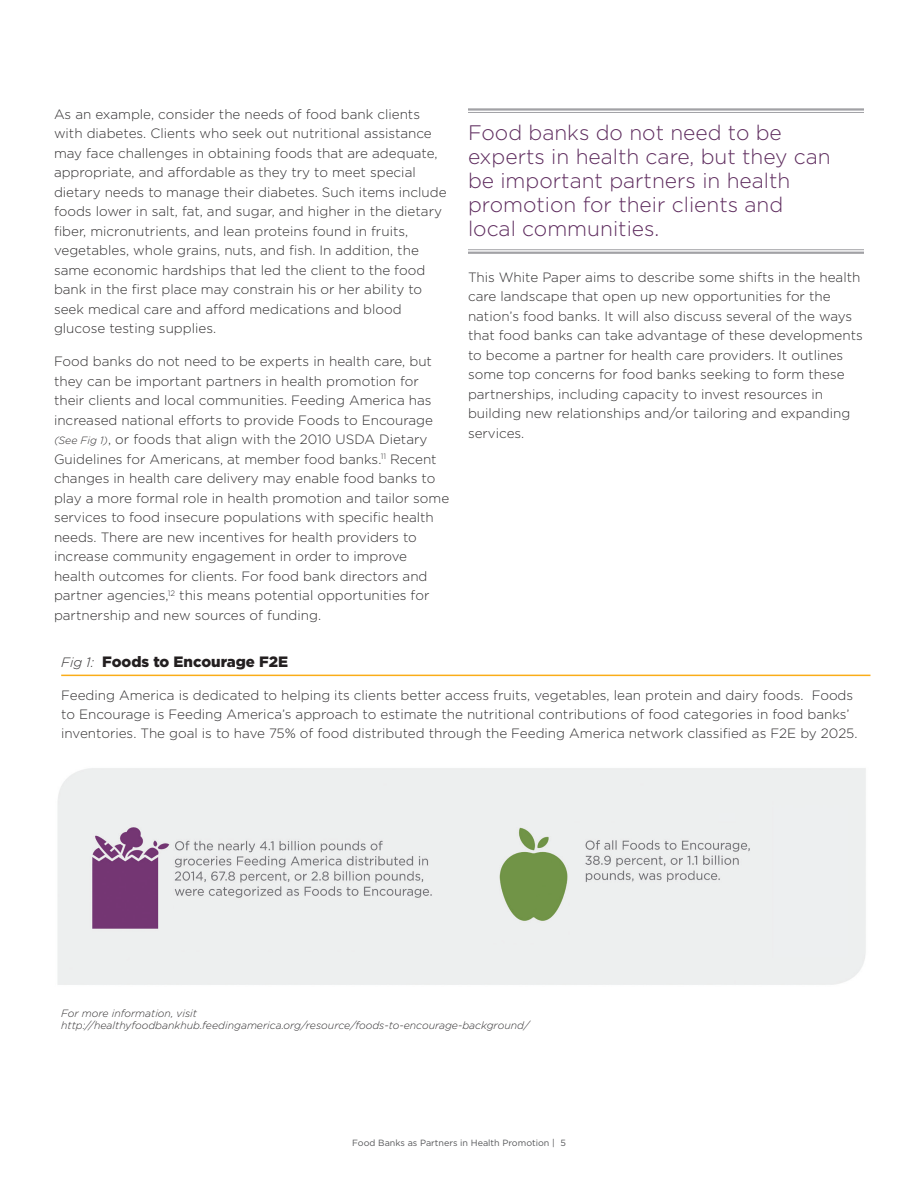
<style>
.page{position:relative;width:918px;height:1188px;background:#fff}
.page>*{position:absolute;margin:0;border:0;box-sizing:border-box;transform-origin:0 0}
.t1{font:300 21px/24px "Gotham";color:#5f2d5f}
.t2{font:900 15px "Gotham";color:#231f20}
.Body_Copy{font:300 13.5px/19.5px "Gotham";color:#312f30}
.t3{font:italic 300 10.5px/12.6px "Gotham";color:#312f30}
.t4{font:9px "Gotham";color:#57585a}
.s1{font-style:italic;font-size:10.5px}
.s2{font-weight:300;font-style:italic;font-size:13.5px;color:#312f30}
</style>
<div class="page">
<hr style="left:468px;top:108px;width:396px;height:3px;background:#a1a1a5">
<hr style="left:468px;top:112px;width:396px;height:1px;background:#a1a1a5">
<hr style="left:468px;top:249px;width:396px;height:1px;background:#a1a1a5">
<hr style="left:468px;top:252px;width:396px;height:2px;background:#a1a1a5">
<hr style="left:61px;top:675px;width:809px;height:1px;background:#faad19">
<img style="left:57px;top:768px;width:809px;height:217px">
<p class="Body_Copy" style="left:54px;top:104px;width:394px">As an example, consider the needs of food bank clients with diabetes. Clients who seek out nutritional assistance may face challenges in obtaining foods that are adequate, appropriate, and affordable as they try to meet special dietary needs to manage their diabetes. Such items include foods lower in salt, fat, and sugar, and higher in the dietary fiber, micronutrients, and lean proteins found in fruits, vegetables, whole grains, nuts, and fish. In addition, the same economic hardships that led the client to the food bank in the first place may constrain his or her ability to seek medical care and afford medications and blood glucose testing supplies.</p>
<p class="Body_Copy" style="left:54px;top:351px;width:397px">Food banks do not need to be experts in health care, but they can be important partners in health promotion for their clients and local communities. Feeding America has increased national efforts to provide Foods to Encourage <span class="s1">(See Fig 1)</span>, or foods that align with the 2010 USDA Dietary Guidelines for Americans, at member food banks.<sup>11</sup> Recent changes in health care delivery may enable food banks to play a more formal role in health promotion and tailor some services to food insecure populations with specific health needs. There are new incentives for health providers to increase community engagement in order to improve health outcomes for clients. For food bank directors and partner agencies,<sup>12</sup> this means potential opportunities for partnership and new sources of funding.</p>
<p class="t1" style="left:468px;top:120px;width:364px">Food banks do not need to be experts in health care, but they can be important partners in health promotion for their clients and local communities.</p>
<p class="Body_Copy" style="left:468px;top:267px;width:396px">This White Paper aims to describe some shifts in the health care landscape that open up new opportunities for the nation’s food banks. It will also discuss several of the ways that food banks can take advantage of these developments to become a partner for health care providers. It outlines some top concerns for food banks seeking to form these partnerships, including capacity to invest resources in building new relationships and/or tailoring and expanding services.</p>
<p class="t2" style="left:61px;top:653px;width:229px"><span class="s2">Fig 1:</span> Foods to Encourage F2E</p>
<p class="Body_Copy" style="left:61px;top:685px;width:798px">Feeding America is dedicated to helping its clients better access fruits, vegetables, lean protein and dairy foods. Foods to Encourage is Feeding America’s approach to estimate the nutritional contributions of food categories in food banks’ inventories. The goal is to have 75% of food distributed through the Feeding America network classified as F2E by 2025.</p>
<p class="t3" style="left:61px;top:1006px;width:470px">For more information, visit http://healthyfoodbankhub.feedingamerica.org/resource/foods-to-encourage-background/</p>
<p class="t4" style="left:352px;top:1138px;width:215px">Food Banks as Partners in Health Promotion | 5</p>
</div>
